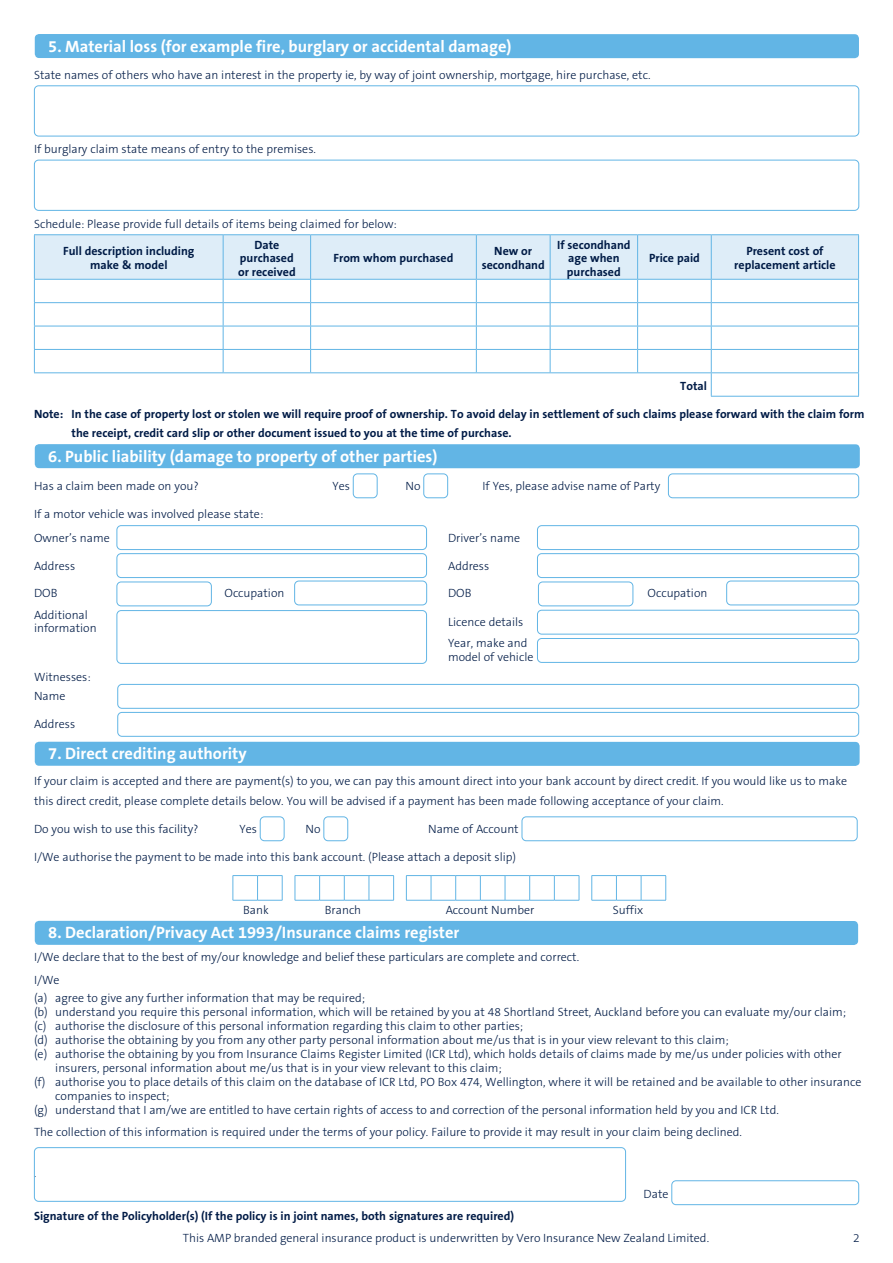
<style>
.page{position:relative;width:893px;height:1263px;background:#fff}
.page>*{position:absolute;margin:0;border:0;box-sizing:border-box;transform-origin:0 0}
.t1{font:700 16.5px "The Sans B7";color:#fff}
.t2{font:300 12px/19.5px "The Sans B3";color:#001b46}
.t3{font:700 12px/13.5px "The Sans B7";color:#001b46;text-align:center}
.t4{font:300 10.5px "The Sans B3";color:#001b46}
</style>
<div class="page">
<div style="left:35px;top:34px;width:824px;height:24px;background:#62b5e5;border-radius:4px"></div>
<div style="left:34px;top:85px;width:825px;height:51px;border:1px solid #62b5e5;border-radius:4px"></div>
<div style="left:34px;top:160px;width:825px;height:51px;border:1px solid #62b5e5;border-radius:4px"></div>
<hr style="left:34px;top:234px;width:189px;height:1px;background:#62b5e5">
<hr style="left:223px;top:234px;width:88px;height:1px;background:#62b5e5">
<hr style="left:311px;top:234px;width:165px;height:1px;background:#62b5e5">
<hr style="left:476px;top:234px;width:74px;height:1px;background:#62b5e5">
<hr style="left:550px;top:234px;width:88px;height:1px;background:#62b5e5">
<hr style="left:638px;top:234px;width:73px;height:1px;background:#62b5e5">
<hr style="left:711px;top:234px;width:148px;height:1px;background:#62b5e5">
<svg style="left:34px;top:235px;width:825px;height:161px"></svg>
<hr style="left:711px;top:396px;width:148px;height:1px;background:#62b5e5">
<div style="left:35px;top:444px;width:825px;height:24px;background:#62b5e5;border-radius:4px"></div>
<div style="left:353px;top:473px;width:25px;height:25px;border:1px solid #62b5e5;border-radius:4px"></div>
<div style="left:423px;top:473px;width:25px;height:25px;border:1px solid #62b5e5;border-radius:4px"></div>
<div style="left:668px;top:473px;width:191px;height:25px;border:1px solid #62b5e5;border-radius:4px"></div>
<div style="left:117px;top:525px;width:310px;height:25px;border:1px solid #62b5e5;border-radius:4px"></div>
<div style="left:537px;top:525px;width:322px;height:25px;border:1px solid #62b5e5;border-radius:4px"></div>
<div style="left:117px;top:553px;width:310px;height:25px;border:1px solid #62b5e5;border-radius:4px"></div>
<div style="left:537px;top:553px;width:322px;height:25px;border:1px solid #62b5e5;border-radius:4px"></div>
<div style="left:117px;top:582px;width:95px;height:24px;border:1px solid #62b5e5;border-radius:4px"></div>
<div style="left:294px;top:581px;width:133px;height:24px;border:1px solid #62b5e5;border-radius:4px"></div>
<div style="left:538px;top:582px;width:95px;height:24px;border:1px solid #62b5e5;border-radius:4px"></div>
<div style="left:726px;top:581px;width:133px;height:24px;border:1px solid #62b5e5;border-radius:4px"></div>
<div style="left:117px;top:610px;width:310px;height:54px;border:1px solid #62b5e5;border-radius:4px"></div>
<div style="left:537px;top:610px;width:322px;height:24px;border:1px solid #62b5e5;border-radius:4px"></div>
<div style="left:537px;top:638px;width:322px;height:25px;border:1px solid #62b5e5;border-radius:4px"></div>
<div style="left:117px;top:684px;width:742px;height:25px;border:1px solid #62b5e5;border-radius:4px"></div>
<div style="left:117px;top:712px;width:742px;height:25px;border:1px solid #62b5e5;border-radius:4px"></div>
<div style="left:35px;top:742px;width:825px;height:24px;background:#62b5e5;border-radius:4px"></div>
<div style="left:260px;top:816px;width:24px;height:25px;border:1px solid #62b5e5;border-radius:4px"></div>
<div style="left:323px;top:816px;width:25px;height:25px;border:1px solid #62b5e5;border-radius:4px"></div>
<div style="left:522px;top:816px;width:336px;height:25px;border:1px solid #62b5e5;border-radius:4px"></div>
<svg style="left:233px;top:875px;width:50px;height:26px"></svg>
<svg style="left:295px;top:875px;width:99px;height:26px"></svg>
<svg style="left:406px;top:875px;width:174px;height:26px"></svg>
<svg style="left:591px;top:875px;width:75px;height:26px"></svg>
<div style="left:35px;top:921px;width:823px;height:24px;background:#62b5e5;border-radius:4px"></div>
<div style="left:34px;top:1147px;width:592px;height:55px;border:1px solid #62b5e5;border-radius:4px"></div>
<div style="left:671px;top:1180px;width:188px;height:25px;border:1px solid #62b5e5;border-radius:4px"></div>
<h1 class="t1" style="left:48px;top:37px;width:465px">5. Material loss (for example fire, burglary or accidental damage)</h1>
<p class="t2" style="left:34px;top:66px;width:618px">State names of others who have an interest in the property ie, by way of joint ownership, mortgage, hire purchase, etc.</p>
<p class="t2" style="left:34px;top:140px;width:283px">If burglary claim state means of entry to the premises.</p>
<p class="t2" style="left:34px;top:215px;width:364px">Schedule: Please provide full details of items being claimed for below:</p>
<p class="t3" style="left:63px;top:245px;width:133px">Full description including make &amp; model</p>
<p class="t3" style="left:238px;top:238px;width:59px">Date purchased or received</p>
<p class="t3" style="left:333px;top:252px;width:121px">From whom purchased</p>
<p class="t3" style="left:482px;top:245px;width:65px">New or secondhand</p>
<p class="t3" style="left:557px;top:238px;width:75px">If secondhand age when purchased</p>
<p class="t3" style="left:649px;top:252px;width:52px">Price paid</p>
<p class="t3" style="left:734px;top:245px;width:103px">Present cost of replacement article</p>
<p class="t3" style="left:680px;top:379px;width:28px">Total</p>
<p class="t3" style="left:72px;top:405px;width:794px;line-height:19.5px;text-align:left;text-indent:-38px">Note: In the case of property lost or stolen we will require proof of ownership. To avoid delay in settlement of such claims please forward with the claim form the receipt, credit card slip or other document issued to you at the time of purchase.</p>
<h1 class="t1" style="left:48px;top:447px;width:391px">6. Public liability (damage to property of other parties)</h1>
<p class="t2" style="left:34px;top:477px;width:166px">Has a claim been made on you?</p>
<p class="t2" style="left:333px;top:477px;width:19px">Yes</p>
<p class="t2" style="left:405px;top:477px;width:17px">No</p>
<p class="t2" style="left:483px;top:477px;width:179px">If Yes, please advise name of Party</p>
<p class="t2" style="left:34px;top:503px;width:231px;line-height:23.7px">If a motor vehicle was involved please state:<br>Owner’s name</p>
<p class="t2" style="left:448px;top:529px;width:74px">Driver’s name</p>
<p class="t2" style="left:34px;top:557px;width:43px">Address</p>
<p class="t2" style="left:448px;top:557px;width:43px">Address</p>
<p class="t2" style="left:34px;top:584px;width:25px">DOB</p>
<p class="t2" style="left:225px;top:584px;width:61px">Occupation</p>
<p class="t2" style="left:448px;top:584px;width:25px">DOB</p>
<p class="t2" style="left:648px;top:584px;width:61px">Occupation</p>
<p class="t2" style="left:34px;top:606px;width:55px">Additional</p>
<p class="t2" style="left:448px;top:613px;width:77px">Licence details</p>
<p class="t2" style="left:34px;top:619px;width:64px">information</p>
<p class="t2" style="left:448px;top:636px;width:87px;line-height:14.4px">Year, make and model of vehicle</p>
<p class="t2" style="left:34px;top:668px;width:58px">Witnesses:<br>Name</p>
<p class="t2" style="left:34px;top:715px;width:43px">Address</p>
<h1 class="t1" style="left:48px;top:745px;width:200px">7. Direct crediting authority</h1>
<p class="t2" style="left:34px;top:772px;width:815px">If your claim is accepted and there are payment(s) to you, we can pay this amount direct into your bank account by direct credit. If you would like us to make this direct credit, please complete details below. You will be advised if a payment has been made following acceptance of your claim.</p>
<p class="t2" style="left:34px;top:820px;width:166px">Do you wish to use this facility?</p>
<p class="t2" style="left:240px;top:820px;width:19px">Yes</p>
<p class="t2" style="left:306px;top:820px;width:17px">No</p>
<p class="t2" style="left:428px;top:820px;width:92px">Name of Account</p>
<p class="t2" style="left:34px;top:848px;width:484px">I/We authorise the payment to be made into this bank account. (Please attach a deposit slip)</p>
<p class="t2" style="left:243px;top:901px;width:27px">Bank</p>
<p class="t2" style="left:325px;top:901px;width:38px">Branch</p>
<p class="t2" style="left:446px;top:901px;width:90px">Account Number</p>
<p class="t2" style="left:613px;top:901px;width:32px">Suffix</p>
<h1 class="t1" style="left:48px;top:924px;width:413px">8. Declaration/Privacy Act 1993/Insurance claims register</h1>
<p class="t2" style="left:34px;top:947px;width:547px;line-height:22.5px">I/We declare that to the best of my/our knowledge and belief these particulars are complete and correct.<br>I/We</p>
<p class="t2" style="left:34px;top:989px;width:333px">(a) agree to give any further information that may be required;</p>
<p class="t2" style="left:34px;top:1003px;width:814px">(b) understand you require this personal information, which will be retained by you at 48 Shortland Street, Auckland before you can evaluate my/our claim;</p>
<p class="t2" style="left:34px;top:1017px;width:491px">(c) authorise the disclosure of this personal information regarding this claim to other parties;</p>
<p class="t2" style="left:34px;top:1031px;width:696px">(d) authorise the obtaining by you from any other party personal information about me/us that is in your view relevant to this claim;</p>
<p class="t2" style="left:34px;top:1045px;width:809px">(e) authorise the obtaining by you from Insurance Claims Register Limited (ICR Ltd), which holds details of claims made by me/us under policies with other</p>
<p class="t2" style="left:55px;top:1059px;width:448px">insurers, personal information about me/us that is in your view relevant to this claim;</p>
<p class="t2" style="left:34px;top:1073px;width:829px">(f) authorise you to place details of this claim on the database of ICR Ltd, PO Box 474, Wellington, where it will be retained and be available to other insurance</p>
<p class="t2" style="left:55px;top:1087px;width:116px">companies to inspect;</p>
<p class="t2" style="left:34px;top:1101px;width:746px">(g) understand that I am/we are entitled to have certain rights of access to and correction of the personal information held by you and ICR Ltd.</p>
<p class="t2" style="left:34px;top:1123px;width:709px">The collection of this information is required under the terms of your policy. Failure to provide it may result in your claim being declined.</p>
<p class="t4" style="left:34px;top:1168px;width:4px">.</p>
<p class="t2" style="left:644px;top:1184px;width:26px">Date</p>
<p class="t3" style="left:34px;top:1210px;width:482px">Signature of the Policyholder(s) (If the policy is in joint names, both signatures are required)</p>
<p class="t2" style="left:183px;top:1229px;width:528px">This AMP branded general insurance product is underwritten by Vero Insurance New Zealand Limited.</p>
<p class="t2" style="left:853px;top:1229px;width:8px">2</p>
</div>
